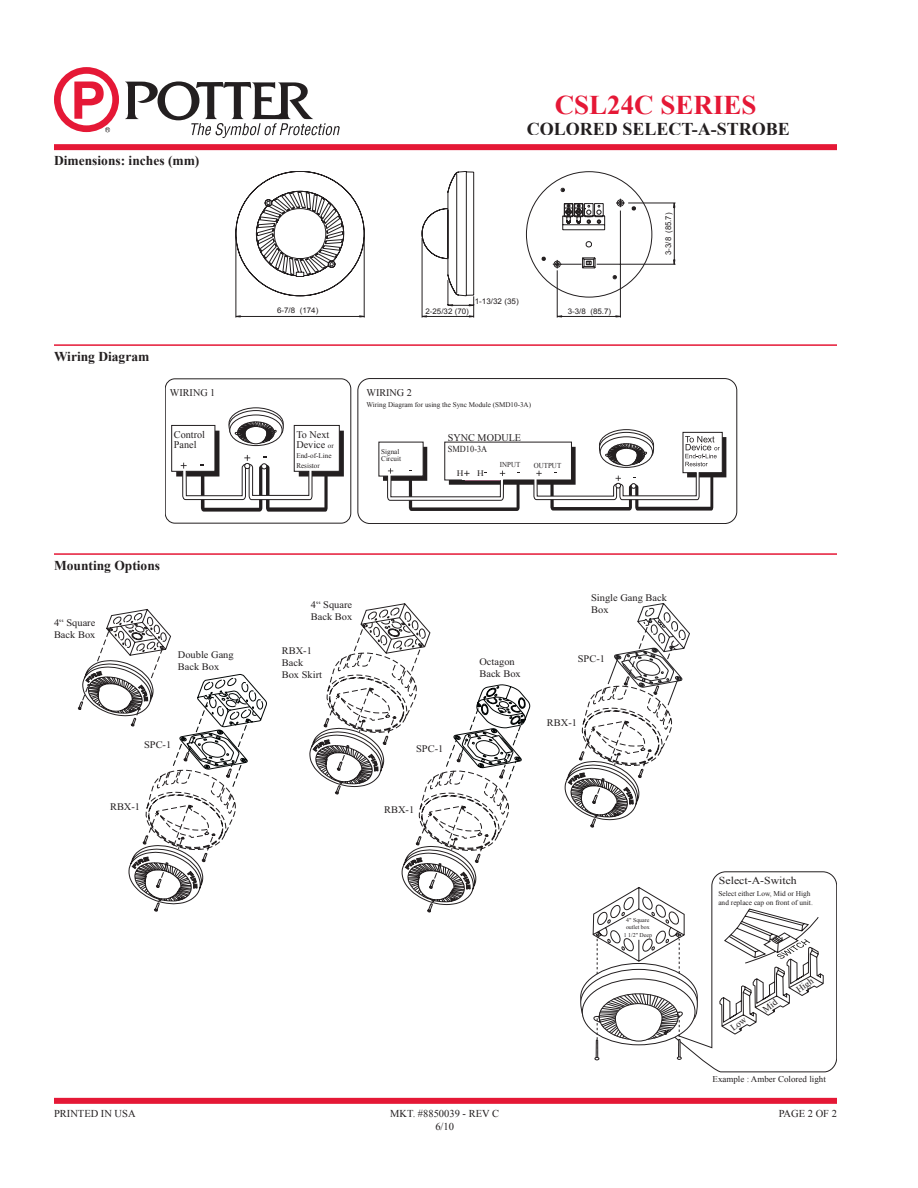
<style>
.page{position:relative;width:918px;height:1188px;background:#fff}
.page>*{position:absolute;margin:0;border:0;box-sizing:border-box;transform-origin:0 0}
.t1{font:700 27px "Times New Roman";color:#e51836}
.t2{font:700 18px "Times New Roman";color:#231f20}
.t3{font:700 13.5px "Times New Roman";color:#231f20}
.t4{font:10.65px "Times New Roman";color:#231f20;scale:1.11 1}
.t5{font:10.5px "Times New Roman";color:#231f20}
.t6{font:10.2px/10.2px "Times New Roman";color:#231f20}
.t7{font:10.05px/12.1px "Times New Roman";color:#231f20}
.t8{font:9.45px "Times New Roman";color:#231f20}
.t9{font:9.15px "Times New Roman";color:#231f20;scale:.91 1}
.t10{font:8.85px "Times New Roman";color:#231f20}
.t11{font:8.4px "Times New Roman";color:#231f20;scale:1.11 1}
.t12{font:7.95px "Arial";color:#231f20}
.t13{font:7.8px "Arial";color:#231f20}
.t14{font:7.5px "Times New Roman";color:#231f20;scale:.92 1}
.t15{font:7.35px/8.7px "Times New Roman";color:#231f20}
.t16{font:7.2px/7.2px "Times New Roman";color:#231f20}
.t17{font:5.85px/7.1px "Times New Roman";color:#231f20;text-align:center}
.s1{font-size:7.2px}
</style>
<div class="page">
<div style="left:54px;top:144px;width:783px;height:6px;background:#e51836"></div>
<div style="left:54px;top:1098px;width:783px;height:6px;background:#e51836"></div>
<hr style="left:54px;top:344px;width:783px;height:2px;background:#e51836">
<hr style="left:54px;top:553px;width:783px;height:2px;background:#e51836">
<svg style="left:236px;top:171px;width:129px;height:126px"></svg>
<svg style="left:359px;top:315px;width:6px;height:3px"></svg>
<hr style="left:364px;top:238px;width:1px;height:78px;background:#231f20">
<hr style="left:236px;top:316px;width:128px;height:1px;background:#231f20">
<hr style="left:236px;top:238px;width:1px;height:78px;background:#231f20">
<svg style="left:421px;top:171px;width:53px;height:147px"></svg>
<svg style="left:541px;top:188px;width:135px;height:130px"></svg>
<svg style="left:565px;top:603px;width:125px;height:225px"></svg>
<svg style="left:309px;top:603px;width:221px;height:309px"></svg>
<svg style="left:78px;top:609px;width:189px;height:303px"></svg>
<div style="left:165px;top:379px;width:186px;height:144px;border:1px solid #231f20;border-radius:10px"></div>
<div style="left:358px;top:378px;width:379px;height:146px;border:1px solid #231f20;border-radius:12px"></div>
<svg style="left:171px;top:407px;width:173px;height:105px"></svg>
<svg style="left:378px;top:429px;width:348px;height:82px"></svg>
<svg style="left:54px;top:67px;width:65px;height:65px"></svg>
<svg style="left:125px;top:81px;width:215px;height:57px"></svg>
<svg style="left:580px;top:872px;width:257px;height:200px"></svg>
<p class="t3" style="left:54px;top:151px;width:147px">Dimensions: inches (mm)</p>
<p class="t3" style="left:54px;top:347px;width:97px">Wiring Diagram</p>
<p class="t13" style="left:277px;top:305px;width:43px">6-7/8 (174)</p>
<p class="t6" style="left:170px;top:387px;width:47px">WIRING 1</p>
<p class="t6" style="left:174px;top:430px;width:33px">Control<br>Panel</p>
<p class="t6" style="left:296px;top:429px;width:39px">To Next<br>Device <span class="s1">or</span></p>
<p class="t16" style="left:296px;top:451px;width:37px;line-height:10.2px">End-of-Line<br>Resistor</p>
<p class="t1" style="left:555px;top:86px;width:203px">CSL24C SERIES</p>
<p class="t2" style="left:527px;top:117px;width:264px">COLORED SELECT-A-STROBE</p>
<p class="t13" style="left:475px;top:296px;width:45px">1-13/32 (35)</p>
<p class="t13" style="left:425px;top:306px;width:45px">2-25/32 (70)</p>
<p class="t13" style="left:568px;top:306px;width:45px">3-3/8 (85.7)</p>
<p class="t6" style="left:366px;top:387px;width:47px">WIRING 2</p>
<p class="t16" style="left:366px;top:401px;width:166px">Wiring Diagram for using the Sync Module (SMD10-3A)</p>
<p class="t16" style="left:381px;top:447px;width:21px">Signal<br>Circuit</p>
<p class="t6" style="left:448px;top:432px;width:75px">SYNC MODULE</p>
<p class="t9" style="left:448px;top:442px;width:45px">SMD10-3A</p>
<p class="t11" style="left:457px;top:468px;width:8px">H</p>
<p class="t11" style="left:477px;top:468px;width:8px">H</p>
<p class="t14" style="left:500px;top:460px;width:24px">INPUT</p>
<p class="t14" style="left:534px;top:460px;width:31px">OUTPUT</p>
<p class="t12" style="left:663px;top:255px;width:44px;rotate:-90deg">3-3/8 (85.7)</p>
<p class="t3" style="left:54px;top:556px;width:108px">Mounting Options</p>
<p class="t7" style="left:54px;top:617px;width:43px">4“ Square<br>Back Box</p>
<p class="t7" style="left:178px;top:648px;width:57px">Double Gang<br>Back Box</p>
<p class="t7" style="left:144px;top:738px;width:29px">SPC-1</p>
<p class="t7" style="left:110px;top:801px;width:32px">RBX-1</p>
<p class="t7" style="left:311px;top:599px;width:43px">4“ Square<br>Back Box</p>
<p class="t7" style="left:282px;top:645px;width:42px">RBX-1<br>Back<br>Box Skirt</p>
<p class="t7" style="left:416px;top:742px;width:29px">SPC-1</p>
<p class="t7" style="left:384px;top:803px;width:32px">RBX-1</p>
<p class="t7" style="left:479px;top:656px;width:43px">Octagon<br>Back Box</p>
<p class="t7" style="left:591px;top:591px;width:77px">Single Gang Back<br>Box</p>
<p class="t7" style="left:578px;top:652px;width:29px">SPC-1</p>
<p class="t7" style="left:547px;top:716px;width:32px">RBX-1</p>
<p class="t17" style="left:624px;top:917px;width:30px">4" Square outlet box<br>1 1/2" Deep</p>
<p class="t4" style="left:719px;top:874px;width:72px">Select-A-Switch</p>
<p class="t15" style="left:718px;top:889px;width:96px">Select either Low, Mid or High and replace cap on front of unit.</p>
<p class="t8" style="left:794px;top:985px;width:20px;rotate:-35deg">High</p>
<p class="t10" style="left:713px;top:1073px;width:115px">Example : Amber Colored light</p>
<p class="t5" style="left:54px;top:1107px;width:83px">PRINTED IN USA</p>
<p class="t5" style="left:779px;top:1107px;width:60px">PAGE 2 OF 2</p>
<p class="t5" style="left:390px;top:1107px;width:110px">MKT. #8850039 - REV C</p>
<p class="t5" style="left:435px;top:1119px;width:20px">6/10</p>
</div>
